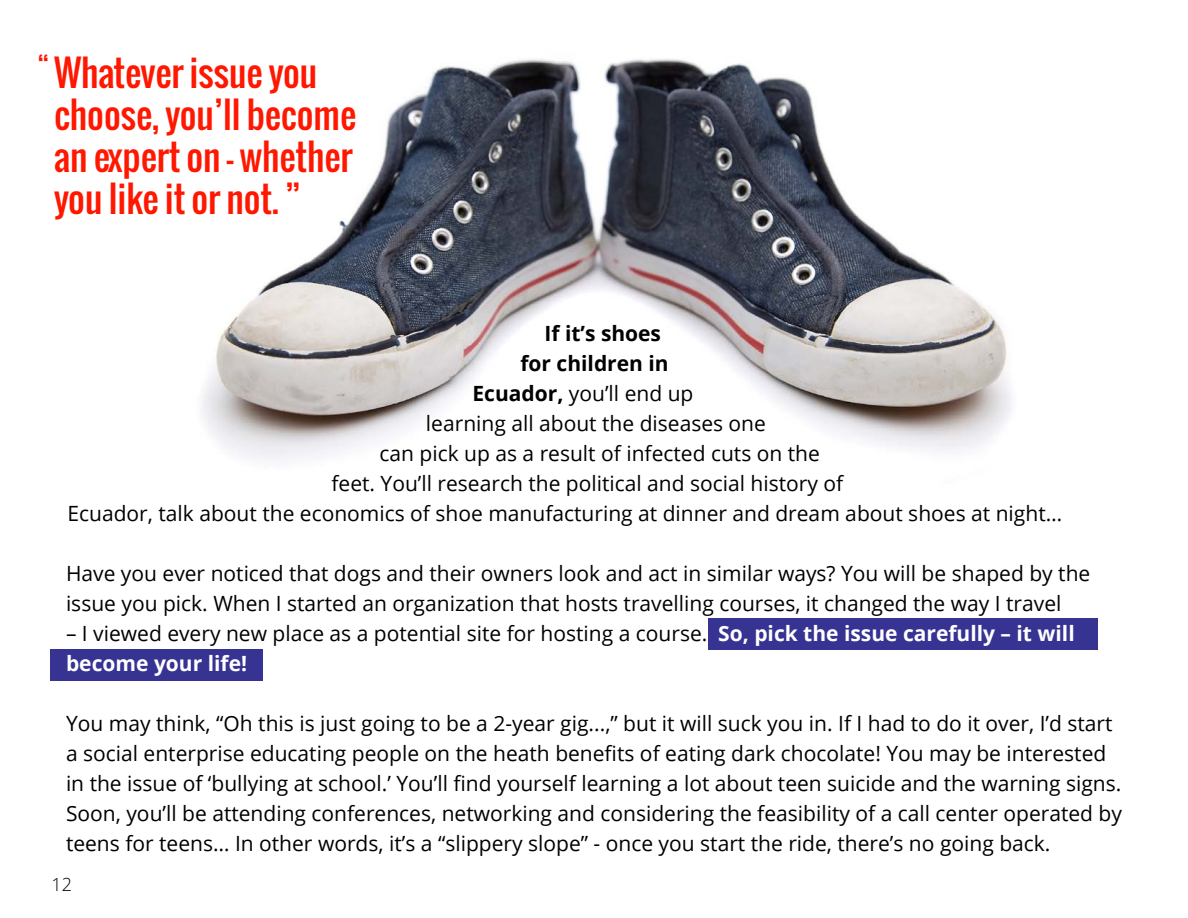
<style>
.page{position:relative;width:1188px;height:918px;background:#fff}
.page>*{position:absolute;margin:0;border:0;box-sizing:border-box;transform-origin:0 0}
.t1{font:36px/42px "Oswald";color:#ff1700}
.t2{font:27px "Oswald";color:#ff1700}
.t3{font:21px/30px "Open Sans";color:#000}
.t4{font:700 21px "Open Sans";color:#000}
.t5{font:300 18px "Open Sans";color:#000}
.s1{font-weight:700}
.s2{font-weight:700;color:#fff}
</style>
<div class="page">
<div style="left:709px;top:618px;width:389px;height:31px;background:#373393"></div>
<div style="left:51px;top:649px;width:212px;height:32px;background:#373393"></div>
<img style="left:201px;top:59px;width:810px;height:401px">
<p class="t2" style="left:38px;top:46px;width:13px">“</p>
<p class="t1" style="left:54px;top:51px;width:304px">Whatever issue you choose, you’ll become an expert on - whether you like it or not. ”</p>
<p class="t4" style="left:544px;top:319px;width:118px">If it’s shoes</p>
<p class="t4" style="left:520px;top:349px;width:150px">for children in</p>
<p class="t3" style="left:472px;top:378px;width:223px"><span class="s1">Ecuador,</span> you’ll end up</p>
<p class="t3" style="left:426px;top:408px;width:342px">learning all about the diseases one</p>
<p class="t3" style="left:380px;top:438px;width:442px">can pick up as a result of infected cuts on the</p>
<p class="t3" style="left:331px;top:468px;width:513px">feet. You’ll research the political and social history of</p>
<p class="t3" style="left:68px;top:498px;width:996px">Ecuador, talk about the economics of shoe manufacturing at dinner and dream about shoes at night…</p>
<p class="t3" style="left:66px;top:558px;width:1026px">Have you ever noticed that dogs and their owners look and act in similar ways? You will be shaped by the issue you pick. When I started an organization that hosts travelling courses, it changed the way I travel</p>
<p class="t3" style="left:66px;top:618px;width:1010px">– I viewed every new place as a potential site for hosting a course. <span class="s2">So, pick the issue carefully – it will become your life!</span></p>
<p class="t3" style="left:66px;top:708px;width:1058px">You may think, “Oh this is just going to be a 2-year gig...,” but it will suck you in. If I had to do it over, I’d start a social enterprise educating people on the heath benefits of eating dark chocolate! You may be interested in the issue of ‘bullying at school.’ You’ll find yourself learning a lot about teen suicide and the warning signs.<br>Soon, you’ll be attending conferences, networking and considering the feasibility of a call center operated by teens for teens… In other words, it’s a “slippery slope” - once you start the ride, there’s no going back.</p>
<p class="t5" style="left:51px;top:872px;width:22px">12</p>
</div>
